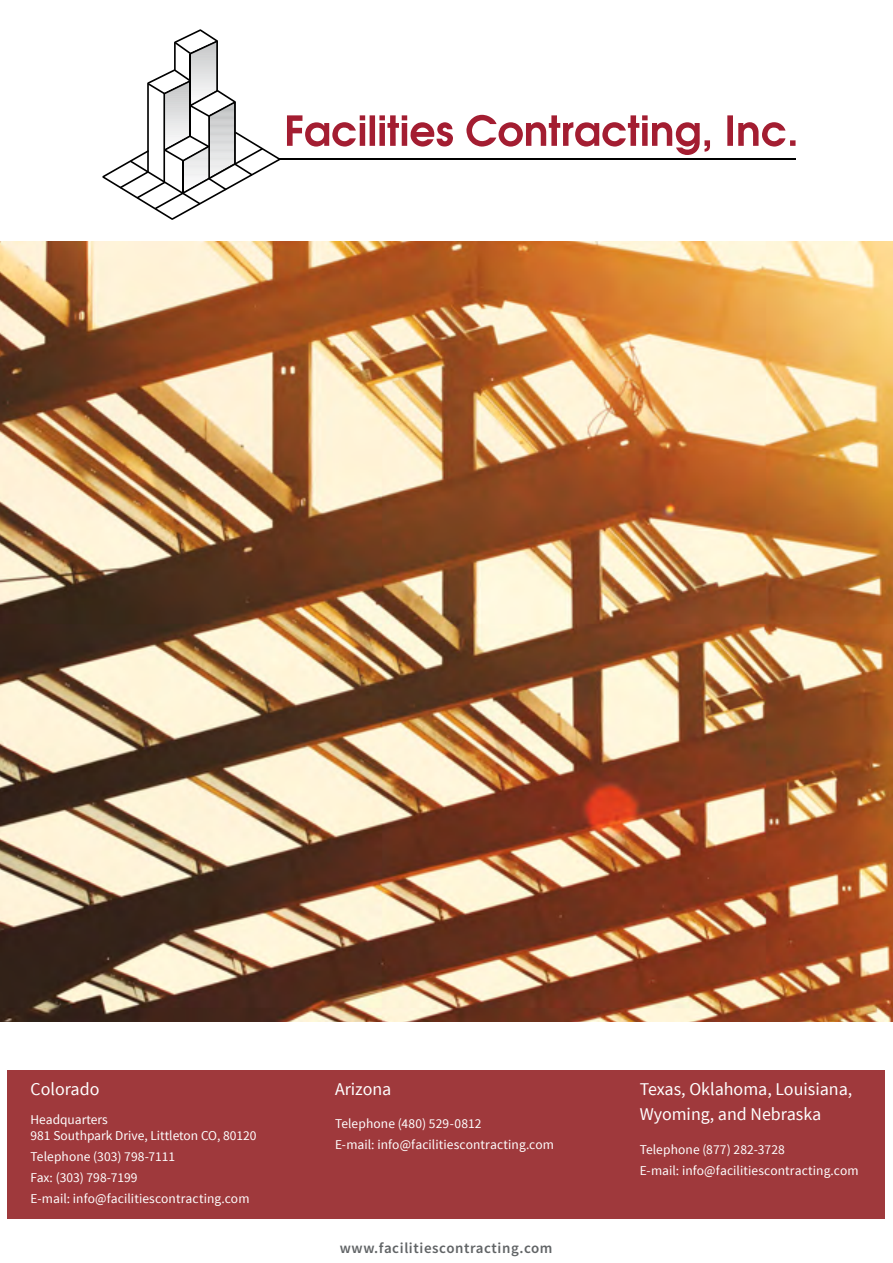
<style>
.page{position:relative;width:893px;height:1263px;background:#fff}
.page>*{position:absolute;margin:0;border:0;box-sizing:border-box;transform-origin:0 0}
.t1{font:18px/25.3px "Source Sans Pro";color:#fff}
.t2{font:600 15px "Source Sans Pro";letter-spacing:.04em;color:#616466}
.t3{font:13.5px/21px "Source Sans Pro";letter-spacing:.005em;color:#fff}
</style>
<div class="page">
<img style="left:0;top:242px;width:893px;height:779px">
<svg style="left:287px;top:115px;width:508px;height:40px"></svg>
<hr style="left:279px;top:158px;width:516px;height:2px;background:#000">
<svg style="left:102px;top:29px;width:178px;height:191px"></svg>
<div style="left:8px;top:1070px;width:877px;height:149px;background:#9f393c"></div>
<h1 class="t1" style="left:31px;top:1076px;width:70px">Colorado</h1>
<p class="t3" style="left:31px;top:1111px;width:227px;line-height:16.5px">Headquarters<br>981 Southpark Drive, Littleton CO, 80120</p>
<p class="t3" style="left:31px;top:1146px;width:220px">Telephone (303) 798-7111<br>Fax: (303) 798-7199<br>E-mail: info@facilitiescontracting.com</p>
<h1 class="t1" style="left:335px;top:1076px;width:58px">Arizona</h1>
<p class="t3" style="left:335px;top:1113px;width:220px">Telephone (480) 529-0812<br>E-mail: info@facilitiescontracting.com</p>
<p class="t2" style="left:340px;top:1238px;width:214px">www.facilitiescontracting.com</p>
<h1 class="t1" style="left:640px;top:1076px;width:214px">Texas, Oklahoma, Louisiana,<br>Wyoming, and Nebraska</h1>
<p class="t3" style="left:640px;top:1139px;width:220px">Telephone (877) 282-3728<br>E-mail: info@facilitiescontracting.com</p>
</div>
